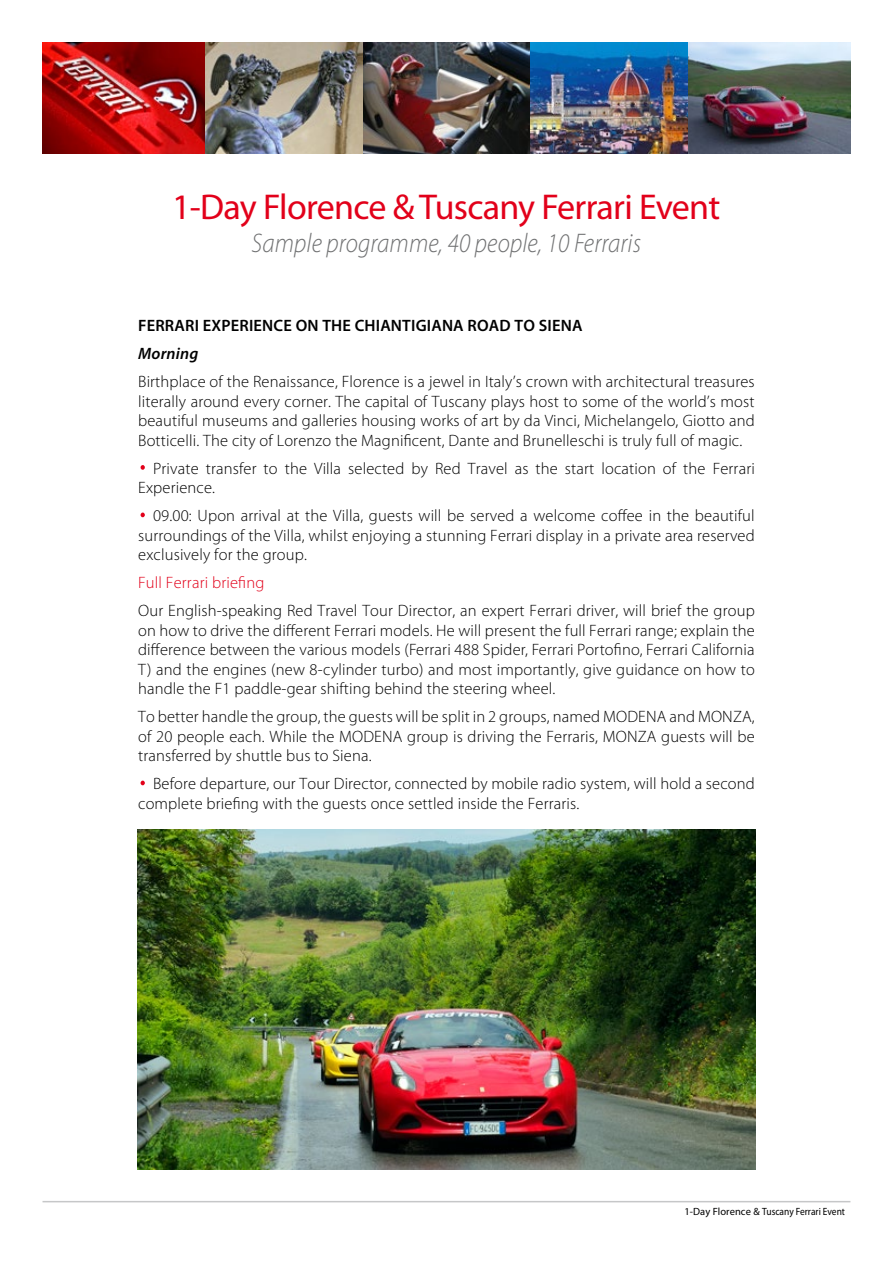
<style>
.page{position:relative;width:893px;height:1263px;background:#fff}
.page>*{position:absolute;margin:0;border:0;box-sizing:border-box;transform-origin:0 0}
.t1{font:300 52.5px "Myriad Pro";color:#e2001a}
.t2{font:36px "Myriad Pro";letter-spacing:-.02em;color:#e2001a}
.t3{font:italic 300 27px "Myriad Pro";letter-spacing:.005em;color:#707172;scale:.9 1}
.t4{font:300 16.5px/19.5px "Myriad Pro";letter-spacing:.01em;color:#000;text-align:justify}
.t5{font:600 16.5px "Myriad Pro";letter-spacing:.01em;color:#000}
.t6{font:300 16.5px "Myriad Pro";letter-spacing:.01em;color:#e2001a}
.t7{font:italic 600 16.5px "Myriad Pro";letter-spacing:.01em;color:#000}
.t8{font:10.5px "Myriad Pro";color:#000}
</style>
<div class="page">
<hr style="left:43px;top:1201px;width:807px;height:1px;background:#c6c7c8">
<img style="left:138px;top:829px;width:617px;height:340px">
<img style="left:43px;top:43px;width:162px;height:110px">
<img style="left:687px;top:43px;width:163px;height:110px">
<img style="left:205px;top:43px;width:159px;height:110px">
<img style="left:529px;top:43px;width:158px;height:110px">
<img style="left:364px;top:43px;width:165px;height:110px">
<h2 class="t2" style="left:172px;top:188px;width:550px">1-Day Florence &amp; Tuscany Ferrari Event</h2>
<h3 class="t3" style="left:251px;top:229px;width:435px">Sample programme, 40 people, 10 Ferraris</h3>
<p class="t5" style="left:138px;top:317px;width:446px">FERRARI EXPERIENCE ON THE CHIANTIGIANA ROAD TO SIENA</p>
<p class="t7" style="left:138px;top:345px;width:62px">Morning</p>
<p class="t4" style="left:138px;top:372px;width:618px">Birthplace of the Renaissance, Florence is a jewel in Italy’s crown with architectural treasures literally around every corner. The capital of Tuscany plays host to some of the world’s most beautiful museums and galleries housing works of art by da Vinci, Michelangelo, Giotto and Botticelli. The city of Lorenzo the Magnificent, Dante and Brunelleschi is truly full of magic.</p>
<h1 class="t1" style="left:138px;top:435px;width:11px">·</h1>
<p class="t4" style="left:138px;top:459px;width:618px;text-indent:15px">Private transfer to the Villa selected by Red Travel as the start location of the Ferrari<br>Experience.</p>
<h1 class="t1" style="left:138px;top:482px;width:11px">·</h1>
<p class="t4" style="left:138px;top:506px;width:618px;text-indent:15px">09.00: Upon arrival at the Villa, guests will be served a welcome coffee in the beautiful surroundings of the Villa, whilst enjoying a stunning Ferrari display in a private area reserved exclusively for the group.</p>
<p class="t6" style="left:138px;top:574px;width:128px">Full Ferrari briefing</p>
<p class="t4" style="left:138px;top:601px;width:618px">Our English-speaking Red Travel Tour Director, an expert Ferrari driver, will brief the group on how to drive the different Ferrari models. He will present the full Ferrari range; explain the difference between the various models (Ferrari 488 Spider, Ferrari Portofino, Ferrari California T) and the engines (new 8-cylinder turbo) and most importantly, give guidance on how to handle the F1 paddle-gear shifting behind the steering wheel.</p>
<p class="t4" style="left:138px;top:707px;width:618px">To better handle the group, the guests will be split in 2 groups, named MODENA and MONZA, of 20 people each. While the MODENA group is driving the Ferraris, MONZA guests will be transferred by shuttle bus to Siena.</p>
<h1 class="t1" style="left:138px;top:750px;width:11px">·</h1>
<p class="t4" style="left:138px;top:774px;width:618px;text-indent:15px">Before departure, our Tour Director, connected by mobile radio system, will hold a second complete briefing with the guests once settled inside the Ferraris.</p>
<p class="t8" style="left:684px;top:1205px;width:162px">1-Day Florence &amp; Tuscany Ferrari Event</p>
</div>
